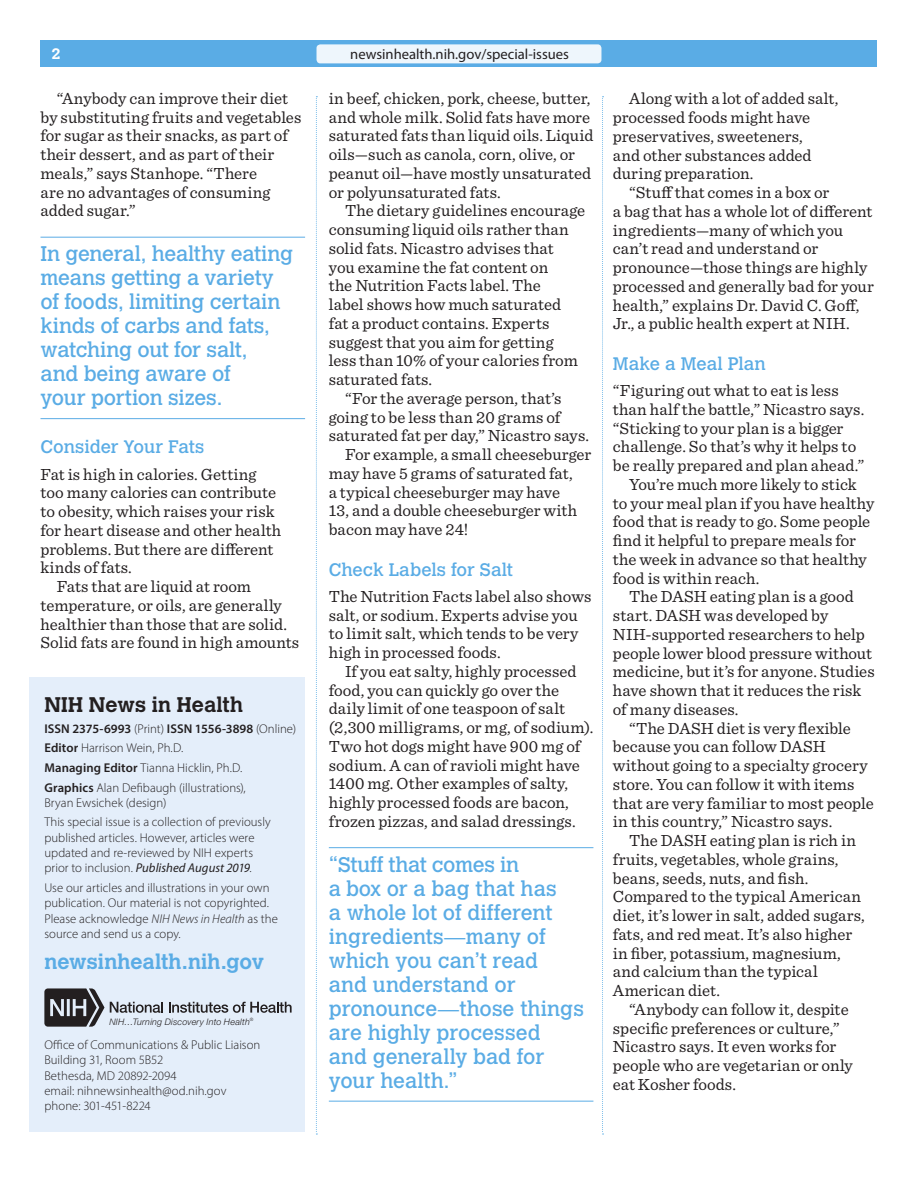
<style>
.page{position:relative;width:918px;height:1188px;background:#fff}
.page>*{position:absolute;margin:0;border:0;box-sizing:border-box;transform-origin:0 0}
.Q{font:21px/24px "Calvert MT Std";letter-spacing:-.005em;color:#5aace5}
.t1{font:700 21px "Calvert MT Std";color:#5aace5}
.t2{font:700 21px "Calvert MT Std";letter-spacing:.005em;color:#231f20}
.t3{font:18px "Calvert MT Std";color:#5aace5}
.P_first_paragraph{font:16.8px/18.8px "Sentinel";color:#231f20}
.t4{font:700 15px "Calvert MT Std";color:#fff}
.t5{font:14.7px "Myriad Pro";color:#231f20}
.t6{font:300 12.75px/15.3px "Myriad Pro";color:#231f20}
.t7{font:600 12.75px "Myriad Pro";color:#231f20}
.t8{font:italic 300 9px "Helvetica Neue LT Std";letter-spacing:.02em;color:#231f20}
.s1{font-weight:300}
.s2{font-weight:600}
.s3{font-weight:400;font-style:italic}
.s4{font-style:italic}
</style>
<div class="page">
<div style="left:40px;top:40px;width:838px;height:28px;background:#5aace5"></div>
<div style="left:317px;top:44px;width:284px;height:19px;background:#eef6fc;border-radius:4px"></div>
<hr style="left:40px;top:237px;width:265px;height:1px;background:#5aace5">
<hr style="left:40px;top:418px;width:265px;height:1px;background:#5aace5">
<hr style="left:329px;top:847px;width:264px;height:1px;background:#5aace5">
<hr style="left:329px;top:1101px;width:264px;height:1px;background:#5aace5">
<svg style="left:316px;top:96px;width:1px;height:1039px"></svg>
<svg style="left:602px;top:96px;width:2px;height:1039px"></svg>
<div style="left:29px;top:678px;width:276px;height:454px;background:#e4eefa"></div>
<svg style="left:169px;top:1002px;width:123px;height:11px"></svg>
<svg style="left:44px;top:988px;width:119px;height:39px"></svg>
<p class="t4" style="left:52px;top:45px;width:11px">2</p>
<p class="t5" style="left:350px;top:46px;width:220px">newsinhealth.nih.gov/special-issues</p>
<p class="P_first_paragraph" style="left:40px;top:88px;width:262px;text-indent:16px">“Anybody can improve their diet by substituting fruits and vegetables for sugar as their snacks, as part of their dessert, and as part of their meals,” says Stanhope. “There<br>are no advantages of consuming added sugar.”</p>
<p class="Q" style="left:40px;top:242px;width:254px">In general, healthy eating means getting a variety of foods, limiting certain kinds of carbs and fats, watching out for salt,<br>and being aware of<br>your portion sizes.</p>
<h3 class="t3" style="left:40px;top:437px;width:165px">Consider Your Fats</h3>
<p class="P_first_paragraph" style="left:40px;top:464px;width:242px">Fat is high in calories. Getting too many calories can contribute to obesity, which raises your risk for heart disease and other health problems. But there are different kinds of fats.</p>
<p class="P_first_paragraph" style="left:40px;top:576px;width:260px;text-indent:16px">Fats that are liquid at room temperature, or oils, are generally healthier than those that are solid.<br>Solid fats are found in high amounts</p>
<p class="t2" style="left:44px;top:691px;width:200px">NIH News in Health</p>
<p class="t7" style="left:44px;top:720px;width:253px">ISSN 2375-6993 <span class="s1">(Print)</span> ISSN 1556-3898 <span class="s1">(Online)</span></p>
<p class="t6" style="left:44px;top:740px;width:140px"><span class="s2">Editor</span> Harrison Wein, Ph.D.</p>
<p class="t6" style="left:44px;top:760px;width:199px"><span class="s2">Managing Editor</span> Tianna Hicklin, Ph.D.</p>
<p class="t6" style="left:44px;top:779px;width:203px"><span class="s2">Graphics</span> Alan Defibaugh (illustrations),<br>Bryan Ewsichek (design)</p>
<p class="t6" style="left:44px;top:814px;width:228px">This special issue is a collection of previously published articles. However, articles were updated and re-reviewed by NIH experts prior to inclusion. <span class="s3">Published August 2019</span>.</p>
<p class="t6" style="left:44px;top:880px;width:235px">Use our articles and illustrations in your own publication. Our material is not copyrighted.<br>Please acknowledge <span class="s4">NIH News in Health</span> as the source and send us a copy.</p>
<p class="t1" style="left:44px;top:948px;width:221px">newsinhealth.nih.gov</p>
<p class="t8" style="left:109px;top:1016px;width:146px">NIH…Turning Discovery Into Health<sup>®</sup></p>
<p class="t6" style="left:44px;top:1037px;width:218px">Office of Communications &amp; Public Liaison<br>Building 31, Room 5B52<br>Bethesda, MD 20892-2094<br>email: nihnewsinhealth@od.nih.gov phone: 301-451-8224</p>
<p class="P_first_paragraph" style="left:329px;top:88px;width:266px">in beef, chicken, pork, cheese, butter, and whole milk. Solid fats have more saturated fats than liquid oils. Liquid oils—such as canola, corn, olive, or peanut oil—have mostly unsaturated or polyunsaturated fats.</p>
<p class="P_first_paragraph" style="left:329px;top:200px;width:258px;text-indent:16px">The dietary guidelines encourage consuming liquid oils rather than solid fats. Nicastro advises that<br>you examine the fat content on<br>the Nutrition Facts label. The<br>label shows how much saturated fat a product contains. Experts suggest that you aim for getting less than 10% of your calories from saturated fats.</p>
<p class="P_first_paragraph" style="left:329px;top:388px;width:262px;text-indent:16px">“For the average person, that’s going to be less than 20 grams of saturated fat per day,” Nicastro says.</p>
<p class="P_first_paragraph" style="left:329px;top:444px;width:264px;text-indent:16px">For example, a small cheeseburger may have 5 grams of saturated fat,<br>a typical cheeseburger may have<br>13, and a double cheeseburger with bacon may have 24!</p>
<h3 class="t3" style="left:329px;top:559px;width:186px">Check Labels for Salt</h3>
<p class="P_first_paragraph" style="left:329px;top:586px;width:264px">The Nutrition Facts label also shows salt, or sodium. Experts advise you to limit salt, which tends to be very high in processed foods.</p>
<p class="P_first_paragraph" style="left:329px;top:661px;width:266px;text-indent:16px">If you eat salty, highly processed food, you can quickly go over the daily limit of one teaspoon of salt (2,300 milligrams, or mg, of sodium).<br>Two hot dogs might have 900 mg of sodium. A can of ravioli might have 1400 mg. Other examples of salty, highly processed foods are bacon, frozen pizzas, and salad dressings.</p>
<p class="Q" style="left:329px;top:853px;width:257px">“Stuff that comes in<br>a box or a bag that has<br>a whole lot of different ingredients—many of which you can’t read<br>and understand or pronounce—those things are highly processed and generally bad for your health.”</p>
<p class="P_first_paragraph" style="left:613px;top:88px;width:227px;text-indent:16px">Along with a lot of added salt, processed foods might have preservatives, sweeteners,<br>and other substances added during preparation.</p>
<p class="P_first_paragraph" style="left:613px;top:182px;width:263px;text-indent:16px">“Stuff that comes in a box or<br>a bag that has a whole lot of different ingredients—many of which you can’t read and understand or pronounce—those things are highly processed and generally bad for your health,” explains Dr. David C. Goff, Jr., a public health expert at NIH.</p>
<h3 class="t3" style="left:613px;top:353px;width:154px">Make a Meal Plan</h3>
<p class="P_first_paragraph" style="left:613px;top:380px;width:253px">“Figuring out what to eat is less than half the battle,” Nicastro says. “Sticking to your plan is a bigger challenge. So that’s why it helps to be really prepared and plan ahead.”</p>
<p class="P_first_paragraph" style="left:613px;top:474px;width:263px;text-indent:16px">You’re much more likely to stick to your meal plan if you have healthy food that is ready to go. Some people find it helpful to prepare meals for the week in advance so that healthy food is within reach.</p>
<p class="P_first_paragraph" style="left:613px;top:586px;width:263px;text-indent:16px">The DASH eating plan is a good start. DASH was developed by<br>NIH-supported researchers to help people lower blood pressure without medicine, but it’s for anyone. Studies have shown that it reduces the risk of many diseases.</p>
<p class="P_first_paragraph" style="left:613px;top:718px;width:262px;text-indent:16px">“The DASH diet is very flexible because you can follow DASH without going to a specialty grocery store. You can follow it with items that are very familiar to most people in this country,” Nicastro says.</p>
<p class="P_first_paragraph" style="left:613px;top:830px;width:253px;text-indent:16px">The DASH eating plan is rich in fruits, vegetables, whole grains, beans, seeds, nuts, and fish.<br>Compared to the typical American diet, it’s lower in salt, added sugars, fats, and red meat. It’s also higher in fiber, potassium, magnesium, and calcium than the typical<br>American diet.</p>
<p class="P_first_paragraph" style="left:613px;top:999px;width:241px;text-indent:16px">“Anybody can follow it, despite specific preferences or culture,”<br>Nicastro says. It even works for people who are vegetarian or only eat Kosher foods.</p>
</div>
